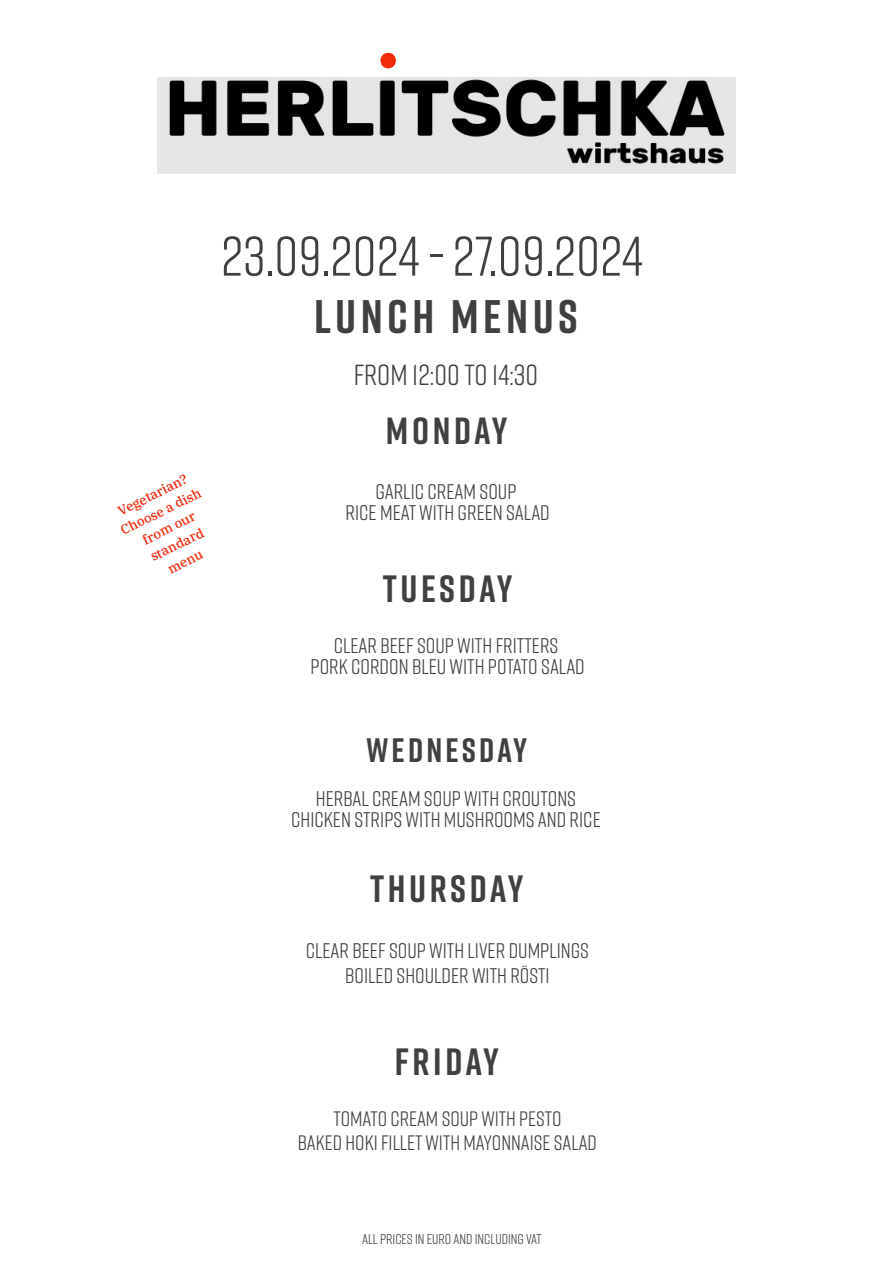
<style>
.page{position:relative;width:893px;height:1263px;background:#fff}
.page>*{position:absolute;margin:0;border:0;box-sizing:border-box;transform-origin:0 0}
.t1{font:125.85px "Poppins";color:#f22b0c}
.t2{font:55.65px "Rift";color:#404040}
.t3{font:700 47.1px "Rift";letter-spacing:.095em;color:#404040}
.t4{font:700 37.95px "Rift";letter-spacing:.095em;color:#404040}
.t5{font:700 37.8px "Rift";letter-spacing:.095em;color:#404040}
.t6{font:700 33.9px "Rift";letter-spacing:.095em;color:#404040}
.t7{font:29.1px "Rift";color:#404040}
.t8{font:21.15px/20.9px "Rift";color:#404040;text-align:center}
.t9{font:20.85px/24.5px "Rift";color:#404040;text-align:center}
.t10{font:14.1px "Rift";color:#404040}
.t11{font:500 13.35px/18.5px "IBM Plex Serif";color:#f22b0c;text-align:center}
</style>
<div class="page">
<img style="left:158px;top:77px;width:577px;height:97px">
<h1 class="t1" style="left:375px;top:-49px;width:28px">.</h1>
<p class="t11" style="left:109px;top:505px;width:89px;rotate:-26deg">Vegetarian?<br>Choose a dish from our standard menu</p>
<h2 class="t2" style="left:221px;top:217px;width:423px">23.09.2024 - 27.09.2024</h2>
<h3 class="t3" style="left:314px;top:283px;width:265px">LUNCH MENUS</h3>
<h3 class="t7" style="left:354px;top:354px;width:186px">FROM 12:00 TO 14:30</h3>
<h3 class="t5" style="left:386px;top:404px;width:123px">MONDAY</h3>
<p class="t8" style="left:346px;top:480px;width:206px">GARLIC CREAM SOUP<br>RICE MEAT WITH GREEN SALAD</p>
<h3 class="t4" style="left:383px;top:561px;width:131px">TUESDAY</h3>
<p class="t8" style="left:311px;top:634px;width:276px">CLEAR BEEF SOUP WITH FRITTERS<br>PORK CORDON BLEU WITH POTATO SALAD</p>
<h3 class="t6" style="left:366px;top:726px;width:162px">WEDNESDAY</h3>
<p class="t8" style="left:291px;top:787px;width:311px">HERBAL CREAM SOUP WITH CROUTONS<br>CHICKEN STRIPS WITH MUSHROOMS AND RICE</p>
<h3 class="t4" style="left:370px;top:862px;width:155px">THURSDAY</h3>
<p class="t8" style="left:306px;top:937px;width:285px;line-height:24.8px">CLEAR BEEF SOUP WITH LIVER DUMPLINGS<br>BOILED SHOULDER WITH RÖSTI</p>
<h3 class="t4" style="left:395px;top:1034px;width:106px">FRIDAY</h3>
<p class="t9" style="left:298px;top:1105px;width:300px">TOMATO CREAM SOUP WITH PESTO<br>BAKED HOKI FILLET WITH MAYONNAISE SALAD</p>
<p class="t10" style="left:362px;top:1229px;width:181px">ALL PRICES IN EURO AND INCLUDING VAT</p>
</div>
